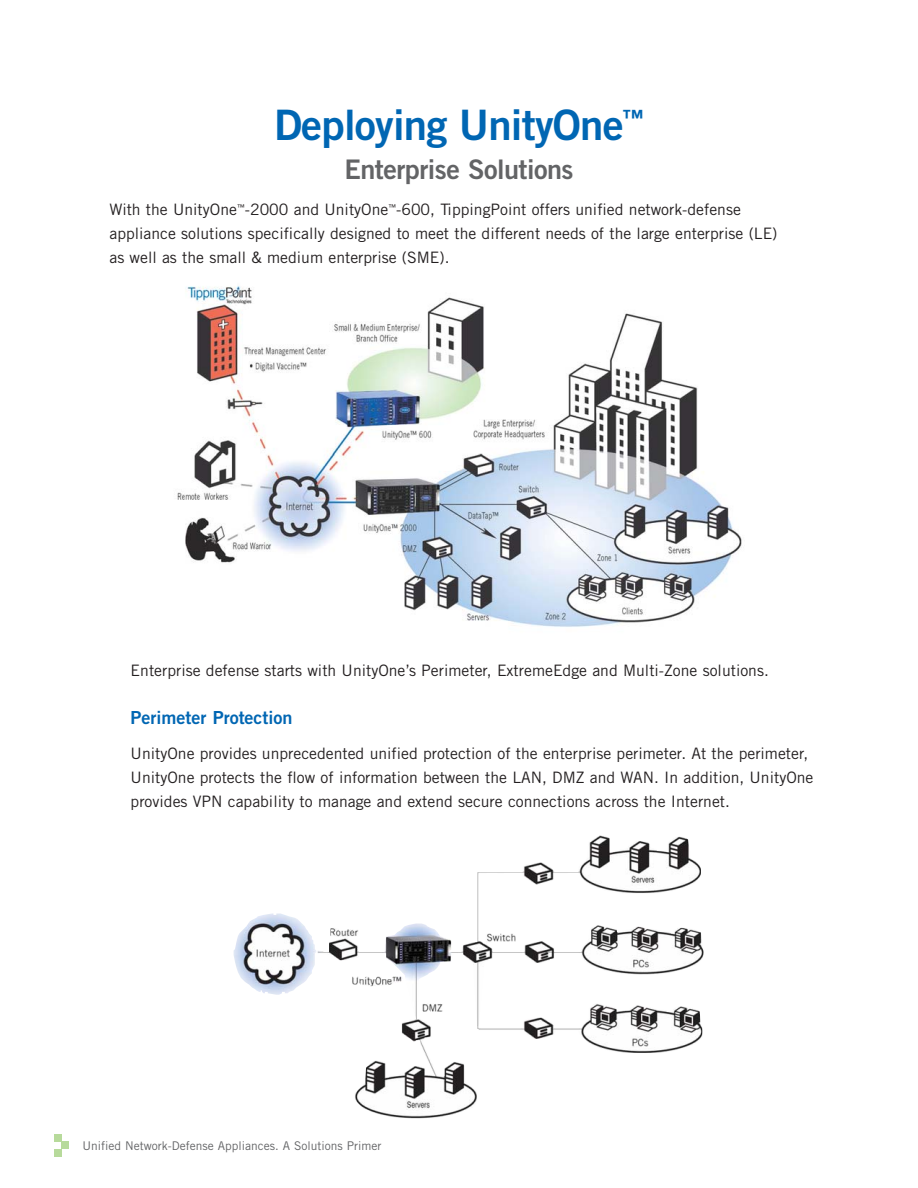
<style>
.page{position:relative;width:918px;height:1188px;background:#fff}
.page>*{position:absolute;margin:0;border:0;box-sizing:border-box;transform-origin:0 0}
.t1{font:42px "Trade Gothic Bold Two";letter-spacing:-.02em;color:#0066b3}
.t2{font:27px "Trade Gothic Bold Two";letter-spacing:-.02em;color:#636466}
.t3{font:18px "Trade Gothic Bold Two";color:#0066b3}
.t4{font:15.75px/24px "Trade Gothic";color:#231f20}
.t5{font:12px "Trade Gothic";color:#636466}
</style>
<div class="page">
<img style="left:177px;top:286px;width:565px;height:341px">
<img style="left:318px;top:835px;width:386px;height:284px">
<div style="left:54px;top:1134px;width:8px;height:8px;background:#b7da9b"></div>
<div style="left:62px;top:1142px;width:7px;height:7px;background:#b7da9b"></div>
<div style="left:54px;top:1149px;width:8px;height:8px;background:#b7da9b"></div>
<h1 class="t1" style="left:274px;top:109px;width:371px">Deploying UnityOne<sup>™</sup></h1>
<h2 class="t2" style="left:344px;top:160px;width:231px">Enterprise Solutions</h2>
<p class="t4" style="left:109px;top:199px;width:670px">With the UnityOne<sup>™</sup>-2000 and UnityOne<sup>™</sup>-600, TippingPoint offers unified network-defense appliance solutions specifically designed to meet the different needs of the large enterprise (LE) as well as the small &amp; medium enterprise (SME).</p>
<p class="t4" style="left:131px;top:660px;width:640px">Enterprise defense starts with UnityOne’s Perimeter, ExtremeEdge and Multi-Zone solutions.</p>
<p class="t3" style="left:131px;top:711px;width:164px">Perimeter Protection</p>
<p class="t4" style="left:131px;top:743px;width:684px">UnityOne provides unprecedented unified protection of the enterprise perimeter. At the perimeter,<br>UnityOne protects the flow of information between the LAN, DMZ and WAN. In addition, UnityOne provides VPN capability to manage and extend secure connections across the Internet.</p>
<p class="t5" style="left:82px;top:1141px;width:301px">Unified Network-Defense Appliances. A Solutions Primer</p>
</div>
